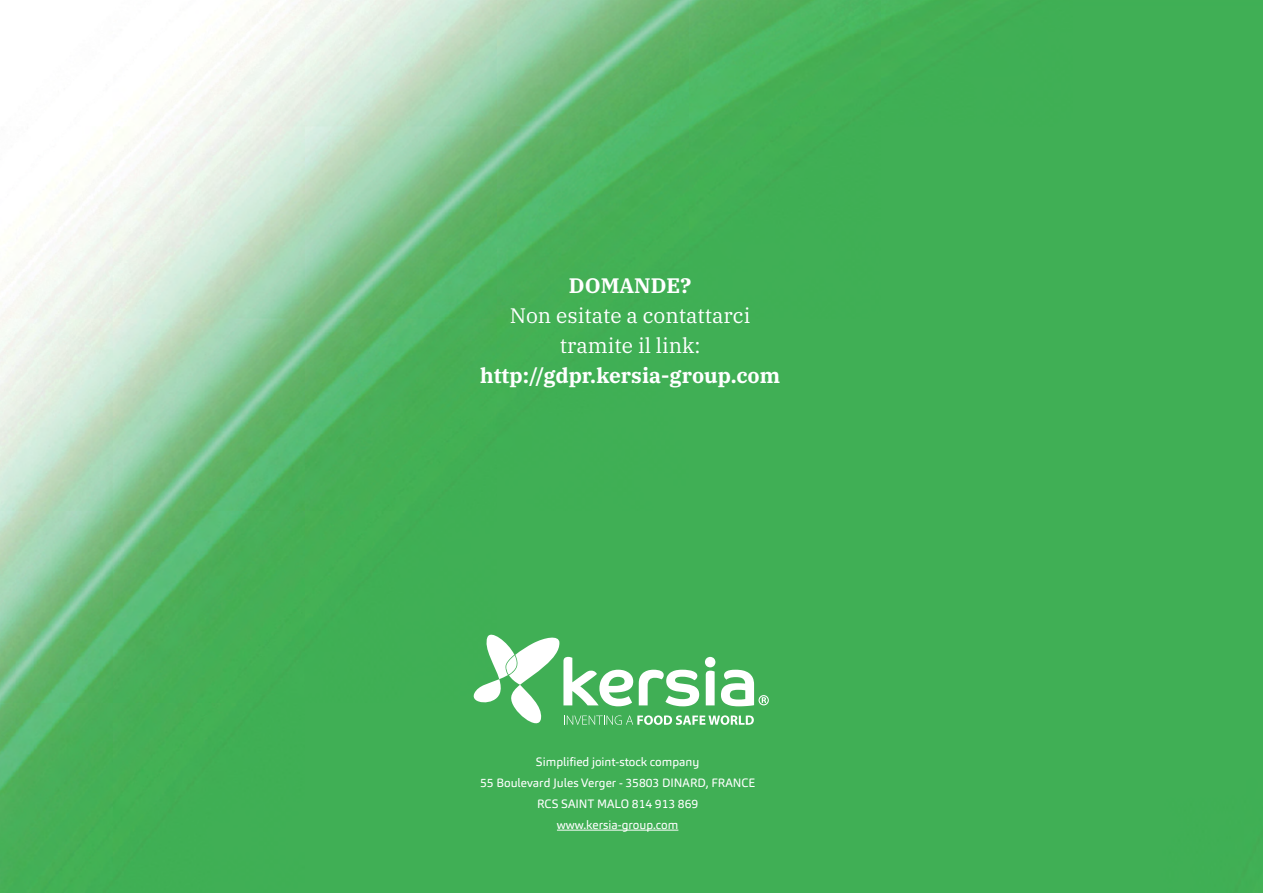
<style>
.page{position:relative;width:1263px;height:893px;background:#fff}
.page>*{position:absolute;margin:0;border:0;box-sizing:border-box;transform-origin:0 0}
.t1{font:700 21px "IBM Plex Serif";color:#fff}
.t2{font:21px/30px "IBM Plex Serif";color:#fff;text-align:center}
.t3{font:12px/21px "Carnas";color:#fff;text-align:center}
</style>
<div class="page">
<img style="left:0;top:0;width:1263px;height:893px">
<hr style="left:557px;top:830px;width:121px;height:1px;background:#fff">
<svg style="left:469px;top:629px;width:300px;height:105px"></svg>
<h1 class="t1" style="left:569px;top:269px;width:124px">DOMANDE?</h1>
<h1 class="t2" style="left:510px;top:298px;width:242px">Non esitate a contattarci tramite il link:</h1>
<h1 class="t1" style="left:480px;top:359px;width:302px">http://gdpr.kersia-group.com</h1>
<p class="t3" style="left:480px;top:751px;width:277px">Simplified joint-stock company<br>55 Boulevard Jules Verger - 35803 DINARD, FRANCE<br>RCS SAINT MALO 814 913 869 www.kersia-group.com</p>
</div>
